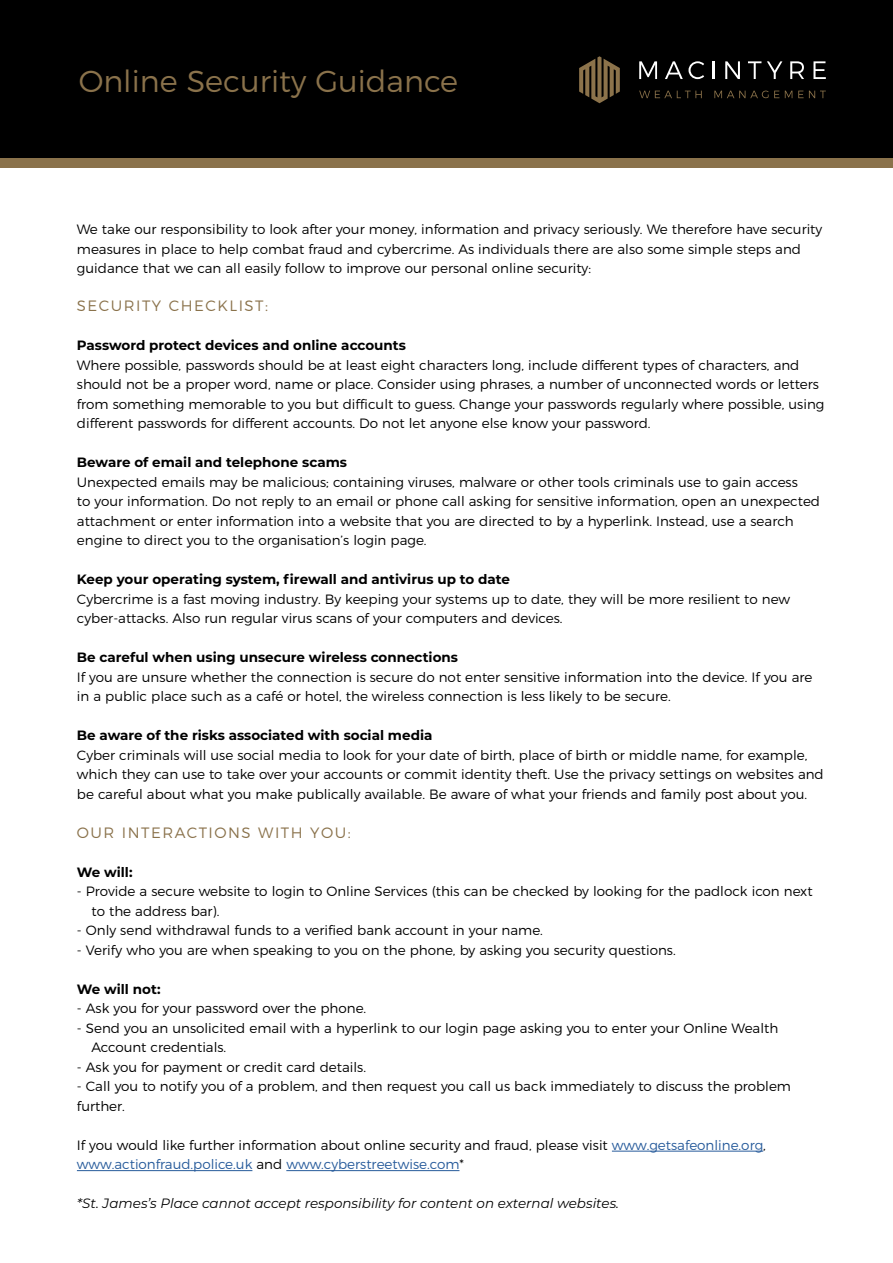
<style>
.page{position:relative;width:893px;height:1263px;background:#fff}
.page>*{position:absolute;margin:0;border:0;box-sizing:border-box;transform-origin:0 0}
.t1{font:300 30.3px "Montserrat";color:#8a724b}
.t2{font:300 15px "Montserrat";letter-spacing:.1em;color:#8a724b}
.t3{font:300 13.5px/19.5px "Montserrat";color:#000}
.t4{font:700 13.5px "Montserrat";color:#000}
.t5{font:italic 13.5px "Montserrat";color:#000}
.s1{color:#275b9b}
</style>
<div class="page">
<div style="left:0;top:0;width:893px;height:159px;background:#000"></div>
<svg style="left:639px;top:61px;width:18px;height:18px"></svg>
<svg style="left:665px;top:61px;width:39px;height:18px"></svg>
<svg style="left:713px;top:61px;width:2px;height:18px"></svg>
<svg style="left:725px;top:61px;width:15px;height:18px"></svg>
<svg style="left:748px;top:61px;width:13px;height:18px"></svg>
<svg style="left:767px;top:61px;width:15px;height:18px"></svg>
<svg style="left:790px;top:61px;width:14px;height:18px"></svg>
<svg style="left:813px;top:61px;width:13px;height:18px"></svg>
<svg style="left:639px;top:91px;width:63px;height:7px"></svg>
<svg style="left:714px;top:91px;width:65px;height:7px"></svg>
<svg style="left:785px;top:91px;width:7px;height:7px"></svg>
<svg style="left:798px;top:91px;width:28px;height:7px"></svg>
<svg style="left:579px;top:56px;width:41px;height:47px"></svg>
<div style="left:0;top:159px;width:893px;height:9px;background:#8a724b"></div>
<hr style="left:612px;top:1151px;width:151px;height:1px;background:#275b9b">
<hr style="left:77px;top:1170px;width:175px;height:1px;background:#275b9b">
<hr style="left:286px;top:1170px;width:173px;height:1px;background:#275b9b">
<h1 class="t1" style="left:79px;top:57px;width:381px">Online Security Guidance</h1>
<p class="t3" style="left:77px;top:218px;width:747px">We take our responsibility to look after your money, information and privacy seriously. We therefore have security measures in place to help combat fraud and cybercrime. As individuals there are also some simple steps and guidance that we can all easily follow to improve our personal online security:</p>
<p class="t2" style="left:77px;top:294px;width:193px">SECURITY CHECKLIST:</p>
<p class="t4" style="left:77px;top:336px;width:331px">Password protect devices and online accounts</p>
<p class="t3" style="left:77px;top:354px;width:749px">Where possible, passwords should be at least eight characters long, include different types of characters, and should not be a proper word, name or place. Consider using phrases, a number of unconnected words or letters from something memorable to you but difficult to guess. Change your passwords regularly where possible, using different passwords for different accounts. Do not let anyone else know your password.</p>
<p class="t4" style="left:77px;top:453px;width:272px">Beware of email and telephone scams</p>
<p class="t3" style="left:77px;top:471px;width:745px">Unexpected emails may be malicious; containing viruses, malware or other tools criminals use to gain access<br>to your information. Do not reply to an email or phone call asking for sensitive information, open an unexpected attachment or enter information into a website that you are directed to by a hyperlink. Instead, use a search engine to direct you to the organisation’s login page.</p>
<p class="t4" style="left:77px;top:570px;width:435px">Keep your operating system, firewall and antivirus up to date</p>
<p class="t3" style="left:77px;top:588px;width:715px">Cybercrime is a fast moving industry. By keeping your systems up to date, they will be more resilient to new cyber-attacks. Also run regular virus scans of your computers and devices.</p>
<p class="t4" style="left:77px;top:648px;width:383px">Be careful when using unsecure wireless connections</p>
<p class="t3" style="left:77px;top:666px;width:737px">If you are unsure whether the connection is secure do not enter sensitive information into the device. If you are in a public place such as a café or hotel, the wireless connection is less likely to be secure.</p>
<p class="t4" style="left:77px;top:726px;width:357px">Be aware of the risks associated with social media</p>
<p class="t3" style="left:77px;top:744px;width:748px">Cyber criminals will use social media to look for your date of birth, place of birth or middle name, for example, which they can use to take over your accounts or commit identity theft. Use the privacy settings on websites and be careful about what you make publically available. Be aware of what your friends and family post about you.</p>
<p class="t2" style="left:77px;top:821px;width:275px">OUR INTERACTIONS WITH YOU:</p>
<p class="t4" style="left:77px;top:862px;width:57px">We will:</p>
<p class="t3" style="left:92px;top:880px;width:723px;text-indent:-15px">- Provide a secure website to login to Online Services (this can be checked by looking for the padlock icon next to the address bar).</p>
<p class="t3" style="left:77px;top:919px;width:468px">- Only send withdrawal funds to a verified bank account in your name.</p>
<p class="t3" style="left:77px;top:939px;width:600px">- Verify who you are when speaking to you on the phone, by asking you security questions.</p>
<p class="t4" style="left:77px;top:979px;width:85px">We will not:</p>
<p class="t3" style="left:77px;top:997px;width:291px">- Ask you for your password over the phone.</p>
<p class="t3" style="left:92px;top:1017px;width:688px;text-indent:-15px">- Send you an unsolicited email with a hyperlink to our login page asking you to enter your Online Wealth<br>Account credentials.</p>
<p class="t3" style="left:77px;top:1056px;width:291px">- Ask you for payment or credit card details.</p>
<p class="t3" style="left:77px;top:1075px;width:716px">- Call you to notify you of a problem, and then request you call us back immediately to discuss the problem further.</p>
<p class="t3" style="left:77px;top:1134px;width:690px">If you would like further information about online security and fraud, please visit <span class="s1">www.getsafeonline.org</span>, <span class="s1">www.actionfraud.police.uk</span> and <span class="s1">www.cyberstreetwise.com</span>*</p>
<p class="t5" style="left:77px;top:1194px;width:544px">*St. James’s Place cannot accept responsibility for content on external websites.</p>
</div>
